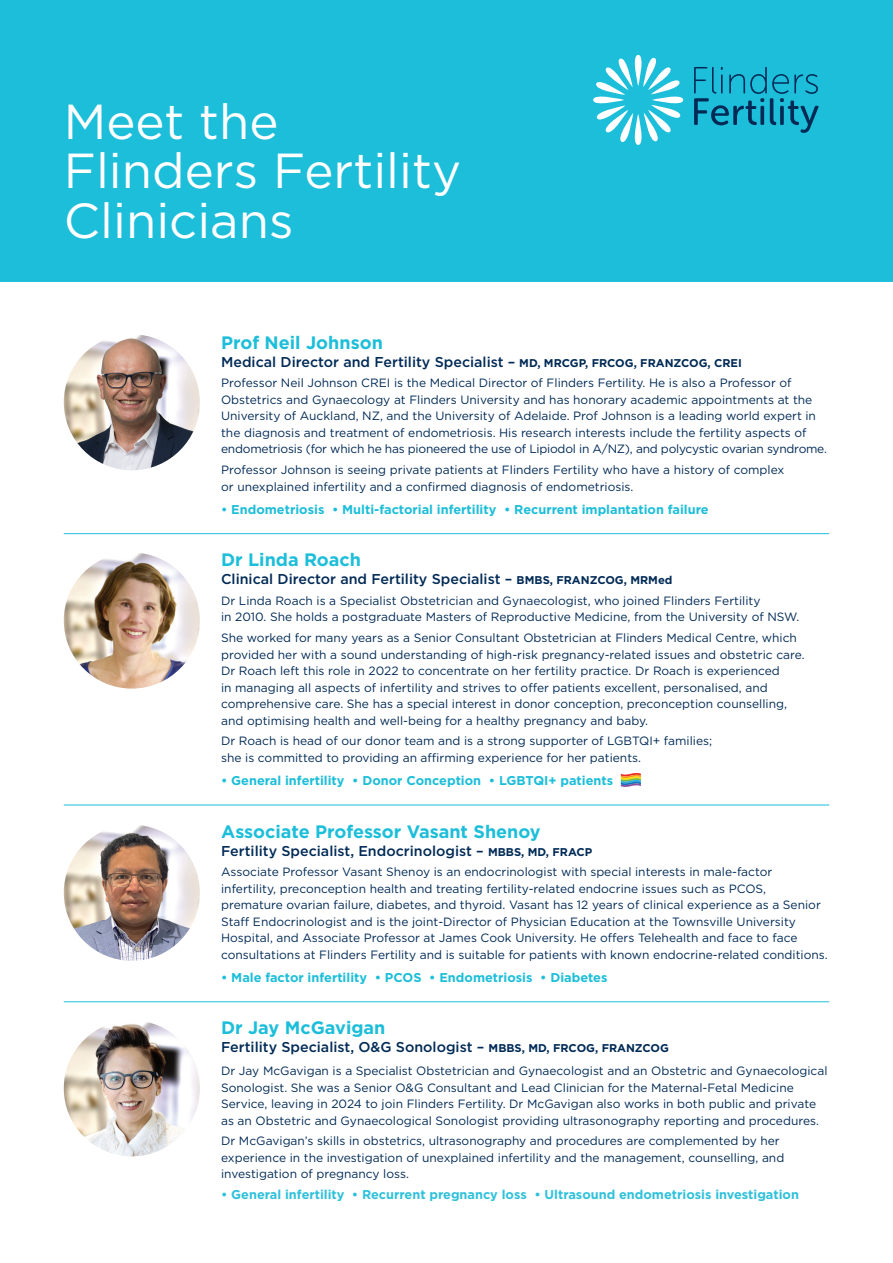
<style>
.page{position:relative;width:893px;height:1263px;background:#fff}
.page>*{position:absolute;margin:0;border:0;box-sizing:border-box;transform-origin:0 0}
.t1{font:49.2px/49.2px "Gotham";color:#fff}
.t2{font:700 18px "Gotham";color:#1cbeda}
.t3{font:500 14.25px "Gotham";color:#002a56}
.t4{font:700 12.75px "Gotham";color:#1cbeda}
.t5{font:700 12.75px "Gotham";color:#2fc1db}
.t6{font:12px/16.5px "Gotham";color:#002a56}
.s1{font-weight:700;font-size:11.25px}
</style>
<div class="page">
<div style="left:0;top:0;width:893px;height:281px;background:#1cbeda"></div>
<img style="left:64px;top:825px;width:136px;height:136px;border-radius:68px">
<img style="left:64px;top:552px;width:136px;height:137px;border-radius:68px">
<img style="left:64px;top:334px;width:136px;height:136px;border-radius:68px">
<svg style="left:593px;top:55px;width:90px;height:90px"></svg>
<svg style="left:694px;top:67px;width:125px;height:66px"></svg>
<hr style="left:64px;top:533px;width:765px;height:1px;background:#1cbeda">
<hr style="left:64px;top:805px;width:765px;height:1px;background:#1cbeda">
<hr style="left:64px;top:1001px;width:765px;height:1px;background:#1cbeda">
<svg style="left:621px;top:773px;width:20px;height:14px"></svg>
<img style="left:64px;top:1020px;width:136px;height:136px;border-radius:68px">
<p class="t1" style="left:64px;top:96px;width:399px">Meet the<br>Flinders Fertility<br>Clinicians</p>
<p class="t2" style="left:221px;top:330px;width:163px">Prof Neil Johnson</p>
<p class="t3" style="left:221px;top:352px;width:522px">Medical Director and Fertility Specialist – <span class="s1">MD, MRCGP, FRCOG, FRANZCOG, CREI</span></p>
<p class="t6" style="left:221px;top:375px;width:607px">Professor Neil Johnson CREI is the Medical Director of Flinders Fertility. He is also a Professor of Obstetrics and Gynaecology at Flinders University and has honorary academic appointments at the University of Auckland, NZ, and the University of Adelaide. Prof Johnson is a leading world expert in the diagnosis and treatment of endometriosis. His research interests include the fertility aspects of endometriosis (for which he has pioneered the use of Lipiodol in A/NZ), and polycystic ovarian syndrome.</p>
<p class="t6" style="left:221px;top:461px;width:565px">Professor Johnson is seeing private patients at Flinders Fertility who have a history of complex or unexplained infertility and a confirmed diagnosis of endometriosis.</p>
<p class="t4" style="left:221px;top:501px;width:489px">• Endometriosis • Multi-factorial infertility • Recurrent implantation failure</p>
<p class="t2" style="left:221px;top:548px;width:141px">Dr Linda Roach</p>
<p class="t3" style="left:221px;top:570px;width:453px">Clinical Director and Fertility Specialist – <span class="s1">BMBS, FRANZCOG, MRMed</span></p>
<p class="t6" style="left:221px;top:592px;width:580px">Dr Linda Roach is a Specialist Obstetrician and Gynaecologist, who joined Flinders Fertility<br>in 2010. She holds a postgraduate Masters of Reproductive Medicine, from the University of NSW.</p>
<p class="t6" style="left:221px;top:629px;width:585px">She worked for many years as a Senior Consultant Obstetrician at Flinders Medical Centre, which provided her with a sound understanding of high-risk pregnancy-related issues and obstetric care.<br>Dr Roach left this role in 2022 to concentrate on her fertility practice. Dr Roach is experienced<br>in managing all aspects of infertility and strives to offer patients excellent, personalised, and comprehensive care. She has a special interest in donor conception, preconception counselling, and optimising health and well-being for a healthy pregnancy and baby.</p>
<p class="t6" style="left:221px;top:733px;width:492px">Dr Roach is head of our donor team and is a strong supporter of LGBTQI+ families; she is committed to providing an affirming experience for her patients.</p>
<p class="t4" style="left:221px;top:772px;width:394px">• General infertility • Donor Conception • LGBTQI+ patients</p>
<p class="t2" style="left:221px;top:819px;width:321px">Associate Professor Vasant Shenoy</p>
<p class="t3" style="left:221px;top:841px;width:373px">Fertility Specialist, Endocrinologist – <span class="s1">MBBS, MD, FRACP</span></p>
<p class="t6" style="left:221px;top:863px;width:608px">Associate Professor Vasant Shenoy is an endocrinologist with special interests in male-factor infertility, preconception health and treating fertility-related endocrine issues such as PCOS, premature ovarian failure, diabetes, and thyroid. Vasant has 12 years of clinical experience as a Senior Staff Endocrinologist and is the joint-Director of Physician Education at the Townsville University Hospital, and Associate Professor at James Cook University. He offers Telehealth and face to face consultations at Flinders Fertility and is suitable for patients with known endocrine-related conditions.</p>
<p class="t4" style="left:221px;top:969px;width:388px">• Male factor infertility • PCOS • Endometriosis • Diabetes</p>
<p class="t2" style="left:221px;top:1016px;width:166px">Dr Jay McGavigan</p>
<p class="t3" style="left:221px;top:1038px;width:449px">Fertility Specialist, O&amp;G Sonologist – <span class="s1">MBBS, MD, FRCOG, FRANZCOG</span></p>
<p class="t6" style="left:221px;top:1062px;width:608px">Dr Jay McGavigan is a Specialist Obstetrician and Gynaecologist and an Obstetric and Gynaecological Sonologist. She was a Senior O&amp;G Consultant and Lead Clinician for the Maternal-Fetal Medicine Service, leaving in 2024 to join Flinders Fertility. Dr McGavigan also works in both public and private as an Obstetric and Gynaecological Sonologist providing ultrasonography reporting and procedures.</p>
<p class="t6" style="left:221px;top:1133px;width:565px">Dr McGavigan’s skills in obstetrics, ultrasonography and procedures are complemented by her experience in the investigation of unexplained infertility and the management, counselling, and investigation of pregnancy loss.</p>
<p class="t5" style="left:221px;top:1186px;width:579px">• General infertility • Recurrent pregnancy loss • Ultrasound endometriosis investigation</p>
</div>
